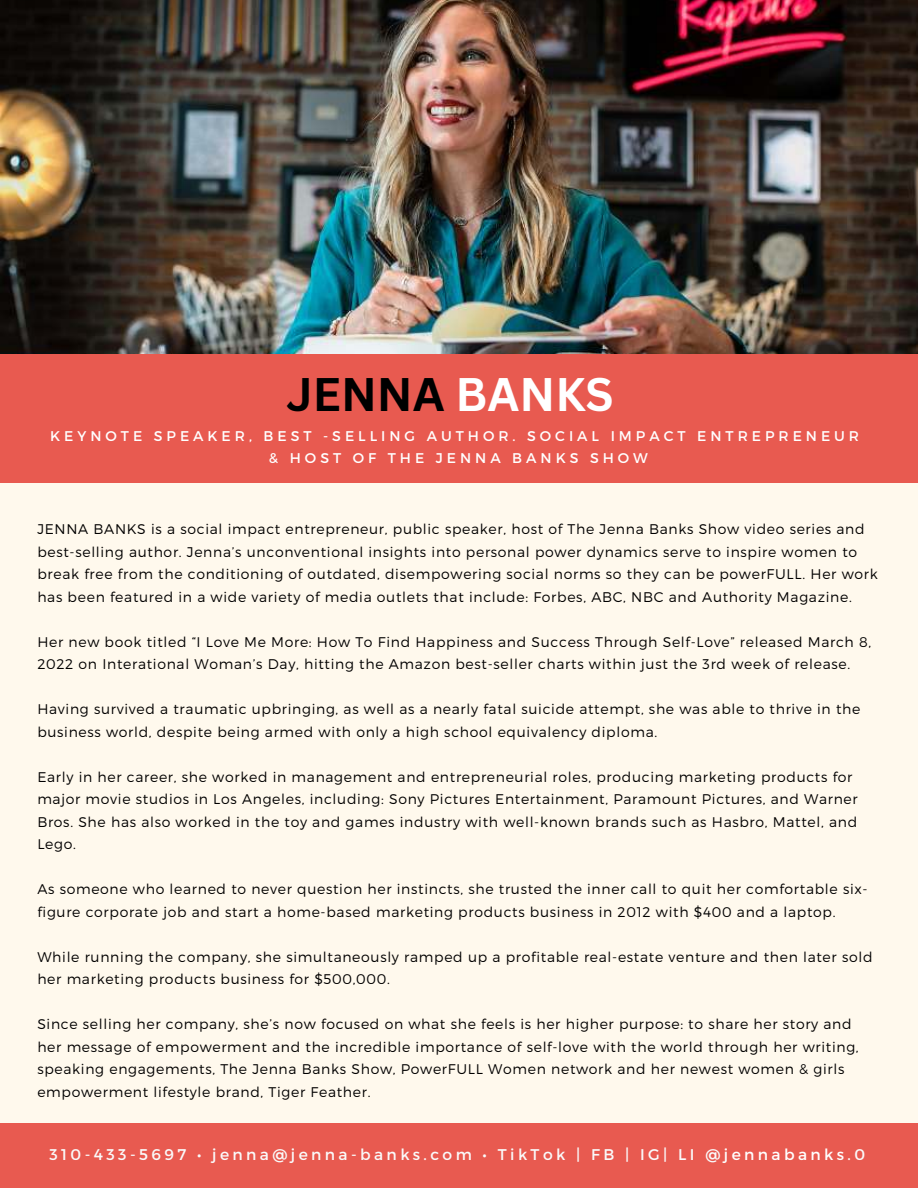
<style>
.page{position:relative;width:918px;height:1188px;background:#fff9ed}
.page>*{position:absolute;margin:0;border:0;box-sizing:border-box;transform-origin:0 0}
.t1{font:700 45.9px "Canva Sans";color:#000}
.t2{font:15.45px "Montserrat";letter-spacing:.22em;color:#fafafa}
.t3{font:14.1px/21.3px "Montserrat";letter-spacing:.285em;color:#fff;text-align:center}
.t4{font:300 13.95px/22.5px "Montserrat";letter-spacing:.05em;color:#000}
.s1{color:#fff}
</style>
<div class="page">
<img style="left:0;top:0;width:918px;height:355px">
<div style="left:0;top:355px;width:918px;height:128px;background:#e85a50"></div>
<div style="left:0;top:1124px;width:918px;height:64px;background:#e85a50"></div>
<h1 class="t1" style="left:287px;top:367px;width:329px">JENNA <span class="s1">BANKS</span></h1>
<p class="t3" style="left:50px;top:425px;width:810px">KEYNOTE SPEAKER, BEST -SELLING AUTHOR. SOCIAL IMPACT ENTREPRENEUR &amp; HOST OF THE JENNA BANKS SHOW</p>
<p class="t4" style="left:37px;top:518px;width:842px">JENNA BANKS is a social impact entrepreneur, public speaker, host of The Jenna Banks Show video series and best-selling author. Jenna’s unconventional insights into personal power dynamics serve to inspire women to break free from the conditioning of outdated, disempowering social norms so they can be powerFULL. Her work has been featured in a wide variety of media outlets that include: Forbes, ABC, NBC and Authority Magazine.</p>
<p class="t4" style="left:37px;top:630px;width:835px">Her new book titled “I Love Me More: How To Find Happiness and Success Through Self-Love” released March 8,<br>2022 on Interational Woman’s Day, hitting the Amazon best-seller charts within just the 3rd week of release.</p>
<p class="t4" style="left:37px;top:698px;width:825px">Having survived a traumatic upbringing, as well as a nearly fatal suicide attempt, she was able to thrive in the business world, despite being armed with only a high school equivalency diploma.</p>
<p class="t4" style="left:37px;top:765px;width:822px">Early in her career, she worked in management and entrepreneurial roles, producing marketing products for major movie studios in Los Angeles, including: Sony Pictures Entertainment, Paramount Pictures, and Warner Bros. She has also worked in the toy and games industry with well-known brands such as Hasbro, Mattel, and Lego.</p>
<p class="t4" style="left:37px;top:878px;width:832px">As someone who learned to never question her instincts, she trusted the inner call to quit her comfortable six&shy;figure corporate job and start a home-based marketing products business in 2012 with $400 and a laptop.</p>
<p class="t4" style="left:37px;top:945px;width:837px">While running the company, she simultaneously ramped up a profitable real-estate venture and then later sold her marketing products business for $500,000.</p>
<p class="t4" style="left:37px;top:1013px;width:823px">Since selling her company, she’s now focused on what she feels is her higher purpose: to share her story and her message of empowerment and the incredible importance of self-love with the world through her writing, speaking engagements, The Jenna Banks Show, PowerFULL Women network and her newest women &amp; girls empowerment lifestyle brand, Tiger Feather.</p>
<p class="t2" style="left:49px;top:1145px;width:817px">310-433-5697 • jenna@jenna-banks.com • TikTok | FB | IG| LI @<span class="s1">jennabanks</span>.0</p>
</div>
